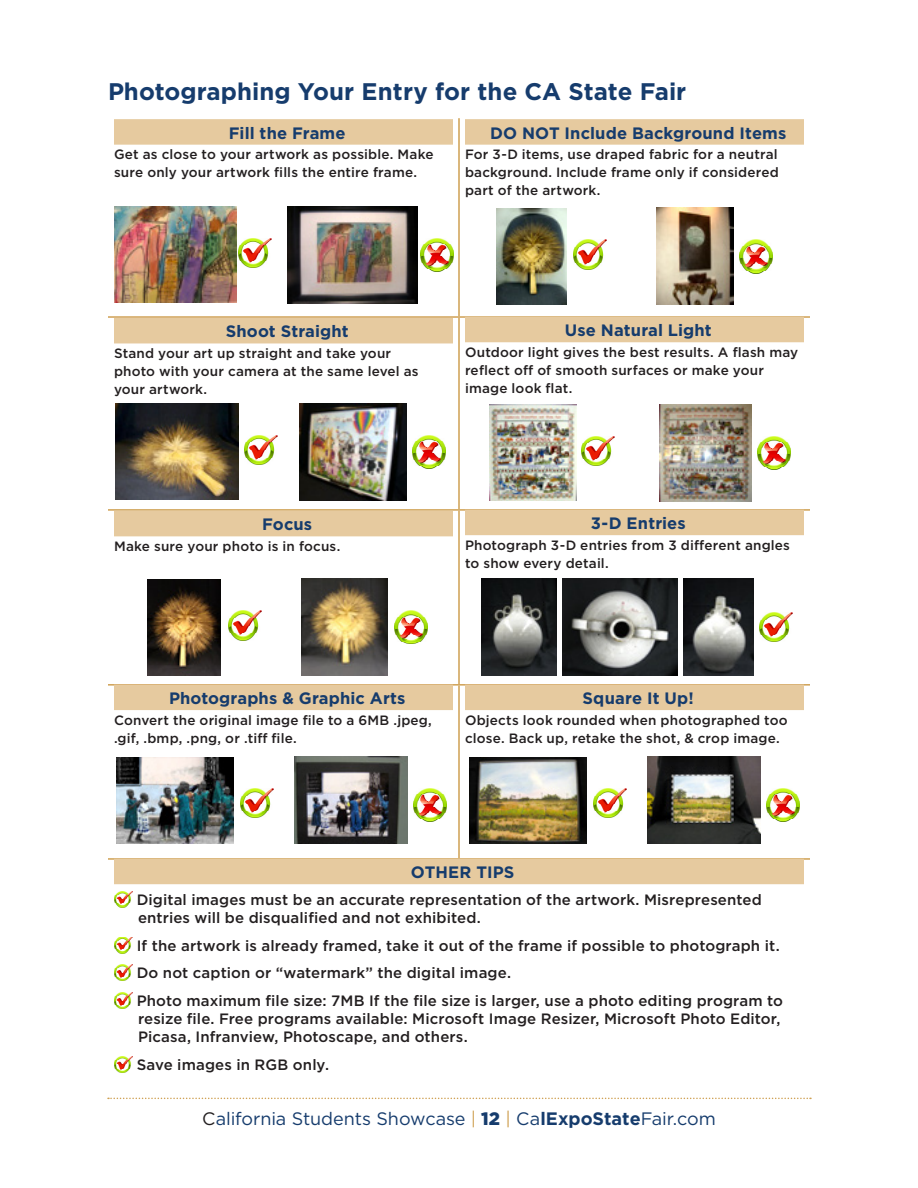
<style>
.page{position:relative;width:918px;height:1188px;background:#fff}
.page>*{position:absolute;margin:0;border:0;box-sizing:border-box;transform-origin:0 0}
.t1{font:700 24px "Gotham";color:#163c6d}
.t2{font:18px "Gotham";letter-spacing:-.005em;color:#163c6d}
.subheader_2{font:700 16.5px "Gotham";letter-spacing:.005em;color:#163c6d}
.Body_Text{font:500 15px/18px "Gotham";letter-spacing:.01em;color:#231f20}
.Body_Text-2{font:500 13.5px/18px "Gotham";letter-spacing:.015em;color:#231f20}
.s1{color:#231f20}
.s2{color:#cfa052}
.s3{font-weight:900}
.s4{font-weight:700}
</style>
<div class="page">
<svg style="left:108px;top:1098px;width:703px;height:1px"></svg>
<img style="left:116px;top:404px;width:122px;height:96px">
<img style="left:300px;top:403px;width:107px;height:97px">
<img style="left:413px;top:435px;width:33px;height:33px">
<img style="left:244px;top:435px;width:33px;height:29px">
<img style="left:489px;top:405px;width:87px;height:95px">
<img style="left:660px;top:404px;width:91px;height:97px">
<img style="left:758px;top:436px;width:33px;height:33px">
<img style="left:582px;top:436px;width:33px;height:29px">
<img style="left:147px;top:579px;width:74px;height:96px">
<img style="left:302px;top:579px;width:85px;height:97px">
<img style="left:395px;top:611px;width:33px;height:33px">
<img style="left:228px;top:611px;width:33px;height:29px">
<img style="left:482px;top:579px;width:74px;height:97px">
<img style="left:684px;top:579px;width:69px;height:97px">
<img style="left:760px;top:613px;width:33px;height:29px">
<img style="left:562px;top:579px;width:115px;height:97px">
<img style="left:117px;top:757px;width:117px;height:87px">
<img style="left:294px;top:757px;width:114px;height:86px">
<img style="left:414px;top:789px;width:33px;height:33px">
<img style="left:240px;top:789px;width:33px;height:29px">
<img style="left:470px;top:757px;width:117px;height:87px">
<img style="left:647px;top:757px;width:114px;height:87px">
<img style="left:767px;top:789px;width:33px;height:33px">
<img style="left:593px;top:789px;width:33px;height:29px">
<hr style="left:458px;top:118px;width:2px;height:198px;background:#cfa052">
<hr style="left:108px;top:316px;width:351px;height:2px;background:#cfa052">
<hr style="left:459px;top:316px;width:351px;height:2px;background:#cfa052">
<hr style="left:458px;top:318px;width:2px;height:191px;background:#cfa052">
<hr style="left:108px;top:509px;width:351px;height:2px;background:#cfa052">
<hr style="left:459px;top:509px;width:351px;height:2px;background:#cfa052">
<hr style="left:458px;top:511px;width:2px;height:173px;background:#cfa052">
<hr style="left:108px;top:684px;width:351px;height:2px;background:#cfa052">
<hr style="left:459px;top:684px;width:351px;height:2px;background:#cfa052">
<hr style="left:458px;top:686px;width:2px;height:172px;background:#cfa052">
<hr style="left:108px;top:858px;width:351px;height:2px;background:#cfa052">
<hr style="left:459px;top:858px;width:351px;height:2px;background:#cfa052">
<div style="left:114px;top:119px;width:339px;height:26px;background:#e6ca9f"></div>
<img style="left:114px;top:207px;width:123px;height:96px">
<img style="left:288px;top:206px;width:129px;height:97px">
<img style="left:420px;top:238px;width:33px;height:33px">
<img style="left:238px;top:238px;width:33px;height:29px">
<div style="left:465px;top:119px;width:339px;height:26px;background:#e6ca9f"></div>
<img style="left:497px;top:209px;width:69px;height:95px">
<img style="left:657px;top:208px;width:77px;height:97px">
<img style="left:739px;top:240px;width:33px;height:33px">
<img style="left:573px;top:240px;width:33px;height:29px">
<div style="left:114px;top:318px;width:339px;height:25px;background:#e6ca9f"></div>
<div style="left:465px;top:317px;width:339px;height:25px;background:#e6ca9f"></div>
<div style="left:114px;top:511px;width:339px;height:25px;background:#e6ca9f"></div>
<div style="left:465px;top:510px;width:339px;height:25px;background:#e6ca9f"></div>
<div style="left:114px;top:685px;width:339px;height:25px;background:#e6ca9f"></div>
<div style="left:465px;top:685px;width:339px;height:25px;background:#e6ca9f"></div>
<div style="left:114px;top:859px;width:690px;height:25px;background:#e6ca9f"></div>
<img style="left:114px;top:891px;width:18px;height:16px">
<img style="left:114px;top:937px;width:18px;height:16px">
<img style="left:114px;top:965px;width:18px;height:16px">
<img style="left:114px;top:993px;width:18px;height:16px">
<img style="left:114px;top:1056px;width:18px;height:16px">
<p class="t1" style="left:108px;top:76px;width:580px">Photographing Your Entry for the CA State Fair</p>
<p class="subheader_2" style="left:229px;top:122px;width:118px">Fill the Frame</p>
<p class="Body_Text-2" style="left:114px;top:145px;width:321px">Get as close to your artwork as possible. Make sure only your artwork fills the entire frame.</p>
<p class="subheader_2" style="left:490px;top:122px;width:298px">DO NOT Include Background Items</p>
<p class="Body_Text-2" style="left:465px;top:145px;width:315px;text-align:justify">For 3-D items, use draped fabric for a neutral background. Include frame only if considered part of the artwork.</p>
<p class="subheader_2" style="left:226px;top:321px;width:124px">Shoot Straight</p>
<p class="Body_Text-2" style="left:114px;top:344px;width:306px">Stand your art up straight and take your photo with your camera at the same level as your artwork.</p>
<p class="subheader_2" style="left:565px;top:319px;width:148px">Use Natural Light</p>
<p class="Body_Text-2" style="left:465px;top:343px;width:335px">Outdoor light gives the best results. A flash may reflect off of smooth surfaces or make your image look flat.</p>
<p class="subheader_2" style="left:262px;top:514px;width:51px">Focus</p>
<p class="Body_Text-2" style="left:114px;top:537px;width:228px">Make sure your photo is in focus.</p>
<p class="subheader_2" style="left:591px;top:512px;width:96px">3-D Entries</p>
<p class="Body_Text-2" style="left:465px;top:536px;width:327px">Photograph 3-D entries from 3 different angles to show every detail.</p>
<p class="subheader_2" style="left:169px;top:687px;width:238px">Photographs &amp; Graphic Arts</p>
<p class="Body_Text-2" style="left:114px;top:711px;width:319px">Convert the original image file to a 6MB .jpeg, .gif, .bmp, .png, or .tiff file.</p>
<p class="subheader_2" style="left:583px;top:687px;width:113px">Square It Up!</p>
<p class="Body_Text-2" style="left:465px;top:711px;width:324px">Objects look rounded when photographed too close. Back up, retake the shot, &amp; crop image.</p>
<p class="subheader_2" style="left:411px;top:861px;width:105px">OTHER TIPS</p>
<p class="Body_Text" style="left:137px;top:890px;width:627px">Digital images must be an accurate representation of the artwork. Misrepresented entries will be disqualified and not exhibited.</p>
<p class="Body_Text" style="left:137px;top:936px;width:645px">If the artwork is already framed, take it out of the frame if possible to photograph it.</p>
<p class="Body_Text" style="left:137px;top:964px;width:376px">Do not caption or “watermark” the digital image.</p>
<p class="Body_Text" style="left:137px;top:992px;width:648px">Photo maximum file size: 7MB If the file size is larger, use a photo editing program to resize file. Free programs available: Microsoft Image Resizer, Microsoft Photo Editor,<br>Picasa, Infranview, Photoscape, and others.</p>
<p class="Body_Text" style="left:137px;top:1055px;width:194px">Save images in RGB only.</p>
<h2 class="t2" style="left:202px;top:1107px;width:515px"><span class="s1">C</span>alifornia Students Showcase <span class="s2">|</span> <span class="s3">12</span> <span class="s2">|</span> Ca<span class="s4">lExpoState</span>Fair.com</h2>
</div>
